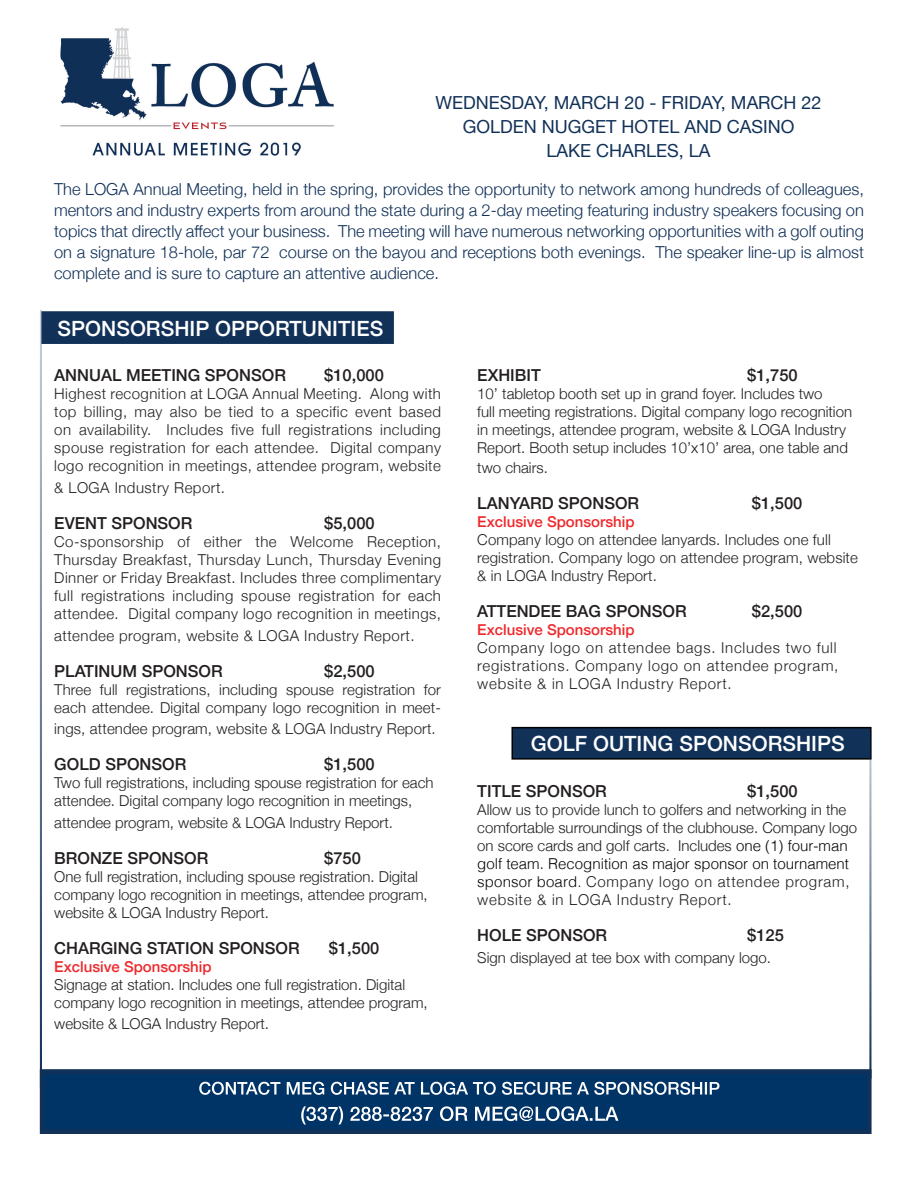
<style>
.page{position:relative;width:918px;height:1188px;background:#fff}
.page>*{position:absolute;margin:0;border:0;box-sizing:border-box;transform-origin:0 0}
.t1{font:500 21px "Helvetica Neue";color:#fff}
.t2{font:18px "Helvetica Neue";color:#113158}
.t3{font:300 16.5px/21px "Helvetica Neue";color:#113158;text-align:justify}
.t4{font:500 16.5px "Helvetica Neue";color:#231f20}
.t5{font:300 15px/18px "Helvetica Neue";color:#231f20}
.t6{font:300 15px/18px "Helvetica Neue";letter-spacing:.05em;color:#231f20}
.t7{font:300 15px "Helvetica Neue";letter-spacing:.03em;color:#231f20}
.t8{font:500 15px "Helvetica Neue";color:#ee292c}
.s1{font-family:"Helvetica";color:#040503}
</style>
<div class="page">
<img style="left:60px;top:27px;width:274px;height:129px">
<div style="left:512px;top:727px;width:360px;height:33px;background:#113158;border:2px solid #000"></div>
<hr style="left:40px;top:310px;width:2px;height:777px;background:#113158">
<div style="left:41px;top:311px;width:353px;height:33px;background:#113158;border:2px solid #133157"></div>
<div style="left:40px;top:1069px;width:832px;height:65px;background:#036;border:4px solid #113158"></div>
<hr style="left:869px;top:731px;width:2px;height:348px;background:#113158">
<svg style="left:301px;top:1106px;width:318px;height:19px"></svg>
<svg style="left:199px;top:1082px;width:520px;height:13px"></svg>
<p class="t2" style="left:436px;top:89px;width:388px">WEDNESDAY, MARCH 20 - FRIDAY, MARCH 22</p>
<p class="t2" style="left:463px;top:113px;width:333px">GOLDEN NUGGET HOTEL AND CASINO</p>
<p class="t2" style="left:547px;top:137px;width:166px">LAKE CHARLES, LA</p>
<p class="t3" style="left:54px;top:177px;width:812px">The LOGA Annual Meeting, held in the spring, provides the opportunity to network among hundreds of colleagues, mentors and industry experts from around the state during a 2-day meeting featuring industry speakers focusing on topics that directly affect your business. The meeting will have numerous networking opportunities with a golf outing on a signature 18-hole, par 72 course on the bayou and receptions both evenings. The speaker line-up is almost complete and is sure to capture an attentive audience.</p>
<p class="t1" style="left:58px;top:312px;width:327px">SPONSORSHIP OPPORTUNITIES</p>
<p class="t4" style="left:54px;top:362px;width:233px">ANNUAL MEETING SPONSOR</p>
<p class="t4" style="left:324px;top:362px;width:61px">$10,000</p>
<p class="t5" style="left:54px;top:384px;width:388px;text-align:justify">Highest recognition at LOGA Annual Meeting. Along with top billing, may also be tied to a specific event based on availability. Includes five full registrations including spouse registration for each attendee. Digital company logo recognition in meetings, attendee program, website</p>
<p class="t7" style="left:54px;top:476px;width:172px">&amp; LOGA Industry Report.</p>
<p class="t4" style="left:54px;top:510px;width:140px">EVENT SPONSOR</p>
<p class="t4" style="left:324px;top:510px;width:52px">$5,000</p>
<p class="t5" style="left:54px;top:532px;width:388px;text-align:justify">Co-sponsorship of either the Welcome Reception, Thursday Breakfast, Thursday Lunch, Thursday Evening Dinner or Friday Breakfast. Includes three complimentary full registrations including spouse registration for each attendee. Digital company logo recognition in meetings,</p>
<p class="t7" style="left:54px;top:623px;width:362px">attendee program, website &amp; LOGA Industry Report.</p>
<p class="t4" style="left:54px;top:658px;width:170px">PLATINUM SPONSOR</p>
<p class="t4" style="left:324px;top:658px;width:52px">$2,500</p>
<p class="t5" style="left:54px;top:679px;width:388px">Three full registrations, including spouse registration for each attendee. Digital company logo recognition in meet-</p>
<p class="t5" style="left:54px;top:719px;width:383px">ings, attendee program, website &amp; LOGA Industry Report.</p>
<p class="t4" style="left:54px;top:751px;width:134px">GOLD SPONSOR</p>
<p class="t4" style="left:324px;top:751px;width:52px">$1,500</p>
<p class="t5" style="left:54px;top:773px;width:381px">Two full registrations, including spouse registration for each attendee. Digital company logo recognition in meetings,</p>
<p class="t5" style="left:54px;top:812px;width:340px">attendee program, website &amp; LOGA Industry Report.</p>
<p class="t4" style="left:54px;top:845px;width:156px">BRONZE SPONSOR</p>
<p class="t4" style="left:324px;top:845px;width:38px">$750</p>
<p class="t5" style="left:54px;top:866px;width:375px">One full registration, including spouse registration. Digital company logo recognition in meetings, attendee program, website &amp; LOGA Industry Report.</p>
<p class="t4" style="left:54px;top:935px;width:247px">CHARGING STATION SPONSOR</p>
<p class="t4" style="left:329px;top:935px;width:52px">$1,500</p>
<p class="t8" style="left:54px;top:954px;width:159px">Exclusive Sponsorship</p>
<p class="t5" style="left:54px;top:974px;width:375px">Signage at station. Includes one full registration. Digital company logo recognition in meetings, attendee program,</p>
<p class="t5" style="left:54px;top:1014px;width:216px">website &amp; LOGA Industry Report.</p>
<p class="t4" style="left:477px;top:362px;width:65px">EXHIBIT</p>
<p class="t4" style="left:747px;top:362px;width:52px">$1,750</p>
<p class="t5" style="left:477px;top:384px;width:347px">10’ tabletop booth set up in grand foyer. Includes two</p>
<p class="t5" style="left:477px;top:402px;width:376px">full meeting registrations. Digital company logo recognition in meetings, attendee program, website &amp; LOGA Industry<br>Report. Booth setup includes 10’x10’ area, one table and</p>
<p class="t5" style="left:477px;top:458px;width:72px">two chairs.</p>
<p class="t4" style="left:477px;top:490px;width:163px">LANYARD SPONSOR</p>
<p class="t4" style="left:752px;top:490px;width:52px">$1,500</p>
<p class="t8" style="left:477px;top:510px;width:159px">Exclusive Sponsorship</p>
<p class="t5" style="left:477px;top:530px;width:382px">Company logo on attendee lanyards. Includes one full registration. Company logo on attendee program, website &amp; in LOGA Industry Report.</p>
<p class="t4" style="left:477px;top:598px;width:211px">ATTENDEE BAG SPONSOR</p>
<p class="t4" style="left:752px;top:598px;width:52px">$2,500</p>
<p class="t8" style="left:477px;top:618px;width:159px">Exclusive Sponsorship</p>
<p class="t6" style="left:477px;top:638px;width:363px">Company logo on attendee bags. Includes two full registrations. Company logo on attendee program, website &amp; in LOGA Industry Report.</p>
<p class="t1" style="left:531px;top:727px;width:315px">GOLF OUTING SPONSORSHIPS</p>
<p class="t4" style="left:477px;top:778px;width:131px">TITLE SPONSOR</p>
<p class="t4" style="left:747px;top:778px;width:52px">$1,500</p>
<p class="t5" style="left:477px;top:800px;width:381px">Allow us to provide lunch to golfers and networking in the comfortable surroundings of the clubhouse. Company logo on score cards and golf carts. Includes <span class="s1">one (1) four-man golf team</span>. <span class="s1">Recognition as major sponsor on tournament sponsor board.</span> Company logo on attendee program, website &amp; in LOGA Industry Report.</p>
<p class="t4" style="left:477px;top:922px;width:131px">HOLE SPONSOR</p>
<p class="t4" style="left:747px;top:922px;width:38px">$125</p>
<p class="t5" style="left:477px;top:947px;width:295px">Sign displayed at tee box with company logo.</p>
</div>
